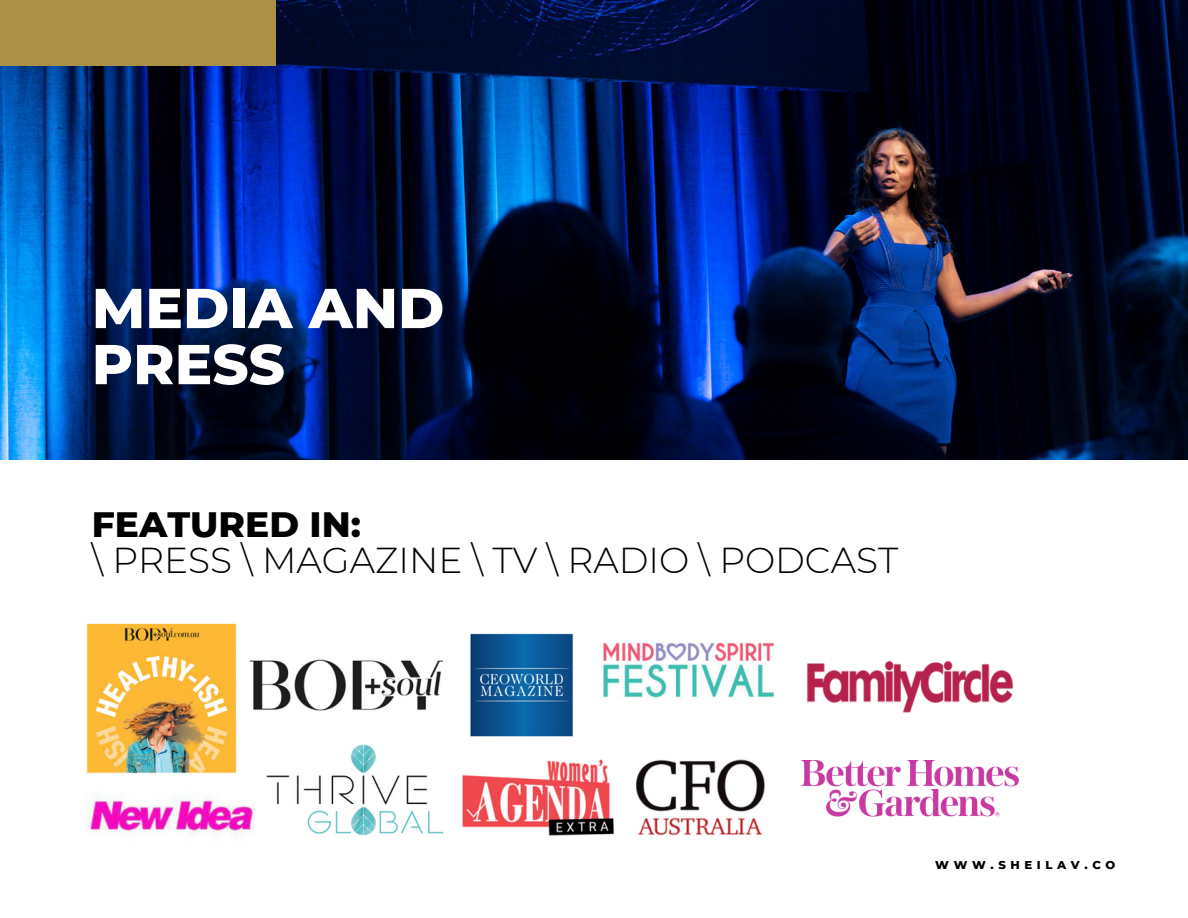
<style>
.page{position:relative;width:1188px;height:918px;background:#fff}
.page>*{position:absolute;margin:0;border:0;box-sizing:border-box;transform-origin:0 0}
.t1{font:800 56.1px/56.1px "Montserrat";color:#fff}
.t2{font:300 36px "Montserrat";color:#000}
.t3{font:800 36px "Montserrat";color:#000}
.t4{font:800 11.55px "Montserrat";letter-spacing:.4em;color:#000}
</style>
<div class="page">
<img style="left:86px;top:623px;width:679px;height:213px">
<img style="left:0;top:0;width:1188px;height:459px">
<div style="left:0;top:0;width:276px;height:65px;background:#ab9048"></div>
<img style="left:757px;top:623px;width:262px;height:166px">
<img style="left:801px;top:760px;width:217px;height:57px">
<h1 class="t1" style="left:92px;top:280px;width:354px">MEDIA AND<br>PRESS</h1>
<p class="t3" style="left:92px;top:502px;width:271px">FEATURED IN:</p>
<p class="t2" style="left:92px;top:538px;width:808px">\ PRESS \ MAGAZINE \ TV \ RADIO \ PODCAST</p>
<p class="t4" style="left:935px;top:858px;width:182px">WWW.SHEILAV.CO</p>
</div>
